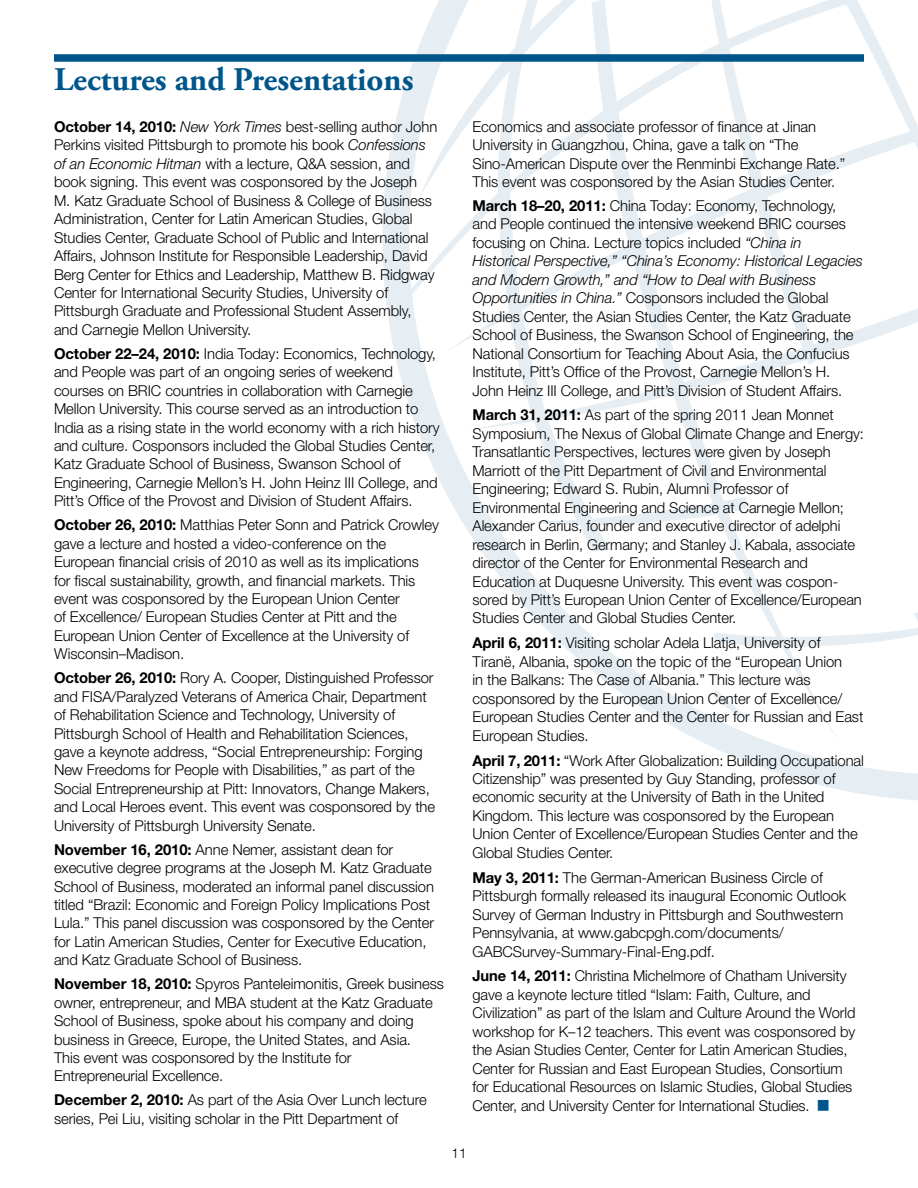
<style>
.page{position:relative;width:918px;height:1188px;background:#fff}
.page>*{position:absolute;margin:0;border:0;box-sizing:border-box;transform-origin:0 0}
.t1{font:700 33px "Adobe Garamond Pro";color:#00568a}
.t2{font:300 15px/18.5px "Helvetica Neue";letter-spacing:-.005em;color:#000}
.t3{font:300 13.5px "Helvetica Neue";color:#000}
.s1{font-weight:700}
.s2{font-style:italic}
</style>
<div class="page">
<svg style="left:382px;top:101px;width:536px;height:699px"></svg>
<svg style="left:465px;top:352px;width:453px;height:78px"></svg>
<svg style="left:445px;top:215px;width:473px;height:137px"></svg>
<svg style="left:401px;top:0;width:451px;height:306px"></svg>
<svg style="left:419px;top:0;width:72px;height:199px"></svg>
<svg style="left:491px;top:0;width:101px;height:551px"></svg>
<svg style="left:842px;top:0;width:76px;height:215px"></svg>
<svg style="left:592px;top:0;width:247px;height:743px"></svg>
<svg style="left:712px;top:690px;width:42px;height:33px"></svg>
<svg style="left:713px;top:612px;width:205px;height:54px"></svg>
<div style="left:818px;top:1100px;width:10px;height:11px;background:#00568a;border:1px solid #00568a"></div>
<div style="left:54px;top:54px;width:810px;height:8px;background:#00568a"></div>
<h1 class="t1" style="left:54px;top:60px;width:361px">Lectures and Presentations</h1>
<p class="t2" style="left:54px;top:117px;width:385px"><span class="s1">October 14, 2010:</span> <span class="s2">New York Times</span> best-selling author John Perkins visited Pittsburgh to promote his book <span class="s2">Confessions of an Economic Hitman</span> with a lecture, Q&amp;A session, and book signing. This event was cosponsored by the Joseph<br>M. Katz Graduate School of Business &amp; College of Business Administration, Center for Latin American Studies, Global Studies Center, Graduate School of Public and International Affairs, Johnson Institute for Responsible Leadership, David Berg Center for Ethics and Leadership, Matthew B. Ridgway Center for International Security Studies, University of Pittsburgh Graduate and Professional Student Assembly, and Carnegie Mellon University.</p>
<p class="t2" style="left:54px;top:344px;width:387px"><span class="s1">October 22–24, 2010:</span> India Today: Economics, Technology, and People was part of an ongoing series of weekend courses on BRIC countries in collaboration with Carnegie Mellon University. This course served as an introduction to India as a rising state in the world economy with a rich history and culture. Cosponsors included the Global Studies Center, Katz Graduate School of Business, Swanson School of Engineering, Carnegie Mellon’s H. John Heinz III College, and Pitt’s Office of the Provost and Division of Student Affairs.</p>
<p class="t2" style="left:54px;top:515px;width:387px"><span class="s1">October 26, 2010:</span> Matthias Peter Sonn and Patrick Crowley gave a lecture and hosted a video-conference on the European financial crisis of 2010 as well as its implications for fiscal sustainability, growth, and financial markets. This event was cosponsored by the European Union Center<br>of Excellence/ European Studies Center at Pitt and the European Union Center of Excellence at the University of Wisconsin–Madison.</p>
<p class="t2" style="left:54px;top:668px;width:383px"><span class="s1">October 26, 2010:</span> Rory A. Cooper, Distinguished Professor and FISA/Paralyzed Veterans of America Chair, Department of Rehabilitation Science and Technology, University of Pittsburgh School of Health and Rehabilitation Sciences, gave a keynote address, “Social Entrepreneurship: Forging New Freedoms for People with Disabilities,” as part of the Social Entrepreneurship at Pitt: Innovators, Change Makers, and Local Heroes event. This event was cosponsored by the University of Pittsburgh University Senate.</p>
<p class="t2" style="left:54px;top:840px;width:382px"><span class="s1">November 16, 2010:</span> Anne Nemer, assistant dean for executive degree programs at the Joseph M. Katz Graduate School of Business, moderated an informal panel discussion titled “Brazil: Economic and Foreign Policy Implications Post Lula.” This panel discussion was cosponsored by the Center for Latin American Studies, Center for Executive Education, and Katz Graduate School of Business.</p>
<p class="t2" style="left:54px;top:974px;width:392px"><span class="s1">November 18, 2010:</span> Spyros Panteleimonitis, Greek business owner, entrepreneur, and MBA student at the Katz Graduate School of Business, spoke about his company and doing business in Greece, Europe, the United States, and Asia.<br>This event was cosponsored by the Institute for Entrepreneurial Excellence.</p>
<p class="t2" style="left:54px;top:1090px;width:374px"><span class="s1">December 2, 2010:</span> As part of the Asia Over Lunch lecture series, Pei Liu, visiting scholar in the Pitt Department of</p>
<p class="t2" style="left:473px;top:117px;width:374px">Economics and associate professor of finance at Jinan University in Guangzhou, China, gave a talk on “The Sino-American Dispute over the Renminbi Exchange Rate.” This event was cosponsored by the Asian Studies Center.</p>
<p class="t2" style="left:473px;top:196px;width:392px"><span class="s1">March 18–20, 2011:</span> China Today: Economy, Technology, and People continued the intensive weekend BRIC courses focusing on China. Lecture topics included <span class="s2">“China in Historical Perspective,” “China’s Economy: Historical Legacies and Modern Growth,” and “How to Deal with Business Opportunities in China.”</span> Cosponsors included the Global Studies Center, the Asian Studies Center, the Katz Graduate School of Business, the Swanson School of Engineering, the National Consortium for Teaching About Asia, the Confucius Institute, Pitt’s Office of the Provost, Carnegie Mellon’s H.<br>John Heinz III College, and Pitt’s Division of Student Affairs.</p>
<p class="t2" style="left:472px;top:406px;width:393px"><span class="s1">March 31, 2011:</span> As part of the spring 2011 Jean Monnet Symposium, The Nexus of Global Climate Change and Energy:<br>Transatlantic Perspectives, lectures were given by Joseph Marriott of the Pitt Department of Civil and Environmental Engineering; Edward S. Rubin, Alumni Professor of Environmental Engineering and Science at Carnegie Mellon; Alexander Carius, founder and executive director of adelphi research in Berlin, Germany; and Stanley J. Kabala, associate director of the Center for Environmental Research and Education at Duquesne University. This event was cospon&shy;sored by Pitt’s European Union Center of Excellence/European Studies Center and Global Studies Center.</p>
<p class="t2" style="left:472px;top:633px;width:392px"><span class="s1">April 6, 2011:</span> Visiting scholar Adela Llatja, University of Tiranë, Albania, spoke on the topic of the “European Union<br>in the Balkans: The Case of Albania.” This lecture was cosponsored by the European Union Center of Excellence/ European Studies Center and the Center for Russian and East European Studies.</p>
<p class="t2" style="left:472px;top:751px;width:393px"><span class="s1">April 7, 2011:</span> “Work After Globalization: Building Occupational Citizenship” was presented by Guy Standing, professor of economic security at the University of Bath in the United Kingdom. This lecture was cosponsored by the European Union Center of Excellence/European Studies Center and the Global Studies Center.</p>
<p class="t2" style="left:472px;top:868px;width:375px"><span class="s1">May 3, 2011:</span> The German-American Business Circle of Pittsburgh formally released its inaugural Economic Outlook Survey of German Industry in Pittsburgh and Southwestern Pennsylvania, at www.gabcpgh.com/documents/ GABCSurvey-Summary-Final-Eng.pdf.</p>
<p class="t2" style="left:472px;top:967px;width:385px"><span class="s1">June 14, 2011:</span> Christina Michelmore of Chatham University gave a keynote lecture titled “Islam: Faith, Culture, and Civilization” as part of the Islam and Culture Around the World workshop for K–12 teachers. This event was cosponsored by the Asian Studies Center, Center for Latin American Studies, Center for Russian and East European Studies, Consortium for Educational Resources on Islamic Studies, Global Studies Center, and University Center for International Studies.</p>
<p class="t3" style="left:451px;top:1145px;width:17px">11</p>
</div>
